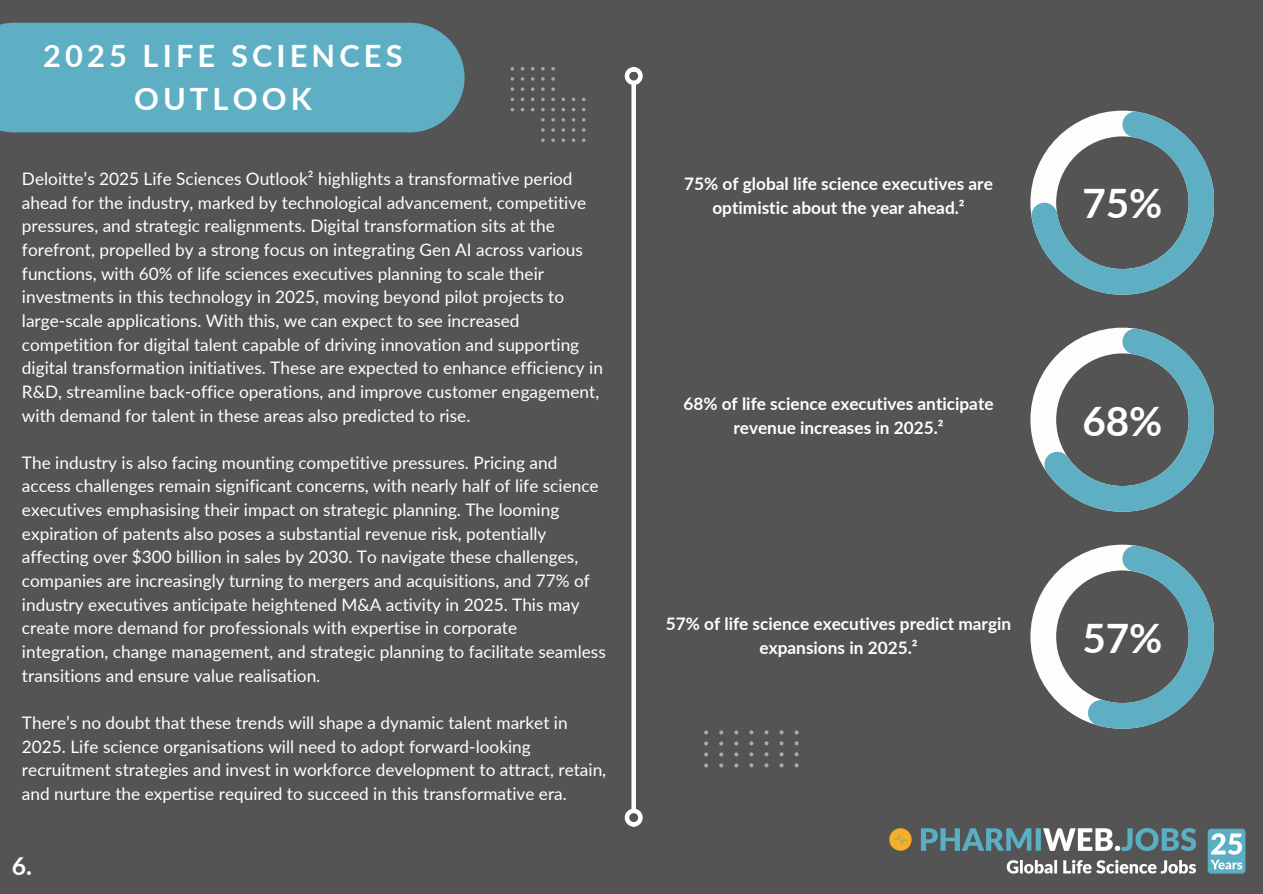
<style>
.page{position:relative;width:1263px;height:894px;background:#fff}
.page>*{position:absolute;margin:0;border:0;box-sizing:border-box;transform-origin:0 0}
.t1{font:700 40.5px "Lato";color:#fff}
.t2{font:700 30.75px/42.8px "Lato";letter-spacing:.135em;color:#fff;text-align:center}
.t3{font:700 24.75px "Lato";color:#fff}
.t4{font:17.25px/23.7px "Lato";color:#fff}
.t5{font:700 17.25px/23.7px "Lato";color:#fff;text-align:center}
</style>
<div class="page">
<div style="left:0;top:0;width:1263px;height:893px;background:#545454"></div>
<div style="left:631px;top:84px;width:5px;height:725px;background:#fff"></div>
<div style="left:625px;top:67px;width:18px;height:18px;border:4px solid #fff;border-radius:50%"></div>
<div style="left:625px;top:808px;width:18px;height:18px;border:4px solid #fff;border-radius:50%"></div>
<img style="left:890px;top:828px;width:355px;height:46px">
<div style="left:0;top:23px;width:465px;height:109px;background:#5eafc4"></div>
<svg style="left:541px;top:67px;width:4px;height:3px"></svg>
<svg style="left:551px;top:67px;width:4px;height:3px"></svg>
<svg style="left:511px;top:77px;width:3px;height:4px"></svg>
<svg style="left:521px;top:77px;width:3px;height:4px"></svg>
<svg style="left:531px;top:77px;width:3px;height:4px"></svg>
<svg style="left:541px;top:77px;width:4px;height:4px"></svg>
<svg style="left:551px;top:77px;width:4px;height:4px"></svg>
<svg style="left:511px;top:87px;width:3px;height:4px"></svg>
<svg style="left:521px;top:87px;width:3px;height:4px"></svg>
<svg style="left:541px;top:87px;width:4px;height:4px"></svg>
<svg style="left:551px;top:87px;width:4px;height:4px"></svg>
<svg style="left:541px;top:98px;width:4px;height:3px"></svg>
<svg style="left:551px;top:98px;width:4px;height:3px"></svg>
<svg style="left:541px;top:108px;width:4px;height:3px"></svg>
<svg style="left:551px;top:108px;width:4px;height:3px"></svg>
<svg style="left:541px;top:118px;width:4px;height:3px"></svg>
<svg style="left:541px;top:128px;width:4px;height:4px"></svg>
<svg style="left:551px;top:128px;width:4px;height:4px"></svg>
<svg style="left:562px;top:128px;width:3px;height:4px"></svg>
<svg style="left:572px;top:128px;width:3px;height:4px"></svg>
<svg style="left:582px;top:128px;width:3px;height:4px"></svg>
<svg style="left:541px;top:138px;width:4px;height:4px"></svg>
<svg style="left:551px;top:138px;width:4px;height:4px"></svg>
<svg style="left:562px;top:138px;width:3px;height:4px"></svg>
<svg style="left:572px;top:138px;width:3px;height:4px"></svg>
<svg style="left:749px;top:730px;width:4px;height:4px"></svg>
<svg style="left:749px;top:741px;width:4px;height:4px"></svg>
<svg style="left:749px;top:752px;width:4px;height:4px"></svg>
<svg style="left:749px;top:763px;width:4px;height:4px"></svg>
<svg style="left:734px;top:730px;width:4px;height:4px"></svg>
<svg style="left:734px;top:741px;width:4px;height:4px"></svg>
<svg style="left:734px;top:752px;width:4px;height:4px"></svg>
<svg style="left:734px;top:763px;width:4px;height:4px"></svg>
<svg style="left:719px;top:730px;width:4px;height:4px"></svg>
<svg style="left:719px;top:741px;width:4px;height:4px"></svg>
<svg style="left:719px;top:752px;width:4px;height:4px"></svg>
<svg style="left:719px;top:763px;width:4px;height:4px"></svg>
<svg style="left:704px;top:730px;width:4px;height:4px"></svg>
<svg style="left:704px;top:741px;width:4px;height:4px"></svg>
<svg style="left:704px;top:752px;width:4px;height:4px"></svg>
<svg style="left:704px;top:763px;width:4px;height:4px"></svg>
<svg style="left:764px;top:730px;width:4px;height:4px"></svg>
<svg style="left:764px;top:741px;width:4px;height:4px"></svg>
<svg style="left:764px;top:752px;width:4px;height:4px"></svg>
<svg style="left:764px;top:763px;width:4px;height:4px"></svg>
<svg style="left:779px;top:730px;width:4px;height:4px"></svg>
<svg style="left:779px;top:741px;width:4px;height:4px"></svg>
<svg style="left:779px;top:752px;width:4px;height:4px"></svg>
<svg style="left:779px;top:763px;width:4px;height:4px"></svg>
<svg style="left:795px;top:730px;width:4px;height:4px"></svg>
<svg style="left:795px;top:741px;width:4px;height:4px"></svg>
<svg style="left:795px;top:752px;width:4px;height:4px"></svg>
<svg style="left:795px;top:763px;width:4px;height:4px"></svg>
<svg style="left:1030px;top:111px;width:184px;height:184px"></svg>
<svg style="left:1030px;top:327px;width:184px;height:184px"></svg>
<svg style="left:1030px;top:544px;width:184px;height:184px"></svg>
<p class="t2" style="left:43px;top:34px;width:361px">2025 LIFE SCIENCES<br>OUTLOOK</p>
<h2 class="t4" style="left:22px;top:166px;width:583px">Deloitte’s 2025 Life Sciences Outlook² highlights a transformative period ahead for the industry, marked by technological advancement, competitive pressures, and strategic realignments. Digital transformation sits at the forefront, propelled by a strong focus on integrating Gen AI across various functions, with 60% of life sciences executives planning to scale their investments in this technology in 2025, moving beyond pilot projects to large-scale applications. With this, we can expect to see increased competition for digital talent capable of driving innovation and supporting digital transformation initiatives. These are expected to enhance efficiency in R&amp;D, streamline back-office operations, and improve customer engagement, with demand for talent in these areas also predicted to rise.</h2>
<p class="t4" style="left:22px;top:450px;width:585px">The industry is also facing mounting competitive pressures. Pricing and access challenges remain significant concerns, with nearly half of life science executives emphasising their impact on strategic planning. The looming expiration of patents also poses a substantial revenue risk, potentially affecting over $300 billion in sales by 2030. To navigate these challenges, companies are increasingly turning to mergers and acquisitions, and 77% of industry executives anticipate heightened M&amp;A activity in 2025. This may create more demand for professionals with expertise in corporate integration, change management, and strategic planning to facilitate seamless transitions and ensure value realisation.</p>
<p class="t4" style="left:22px;top:710px;width:586px">There’s no doubt that these trends will shape a dynamic talent market in 2025. Life science organisations will need to adopt forward-looking recruitment strategies and invest in workforce development to attract, retain, and nurture the expertise required to succeed in this transformative era.</p>
<p class="t3" style="left:12px;top:850px;width:22px">6.</p>
<h3 class="t5" style="left:684px;top:171px;width:310px">75% of global life science executives are optimistic about the year ahead.²</h3>
<p class="t1" style="left:1082px;top:178px;width:82px">75%</p>
<p class="t5" style="left:683px;top:391px;width:312px">68% of life science executives anticipate revenue increases in 2025.²</p>
<h4 class="t1" style="left:1082px;top:395px;width:82px">68%</h4>
<p class="t5" style="left:666px;top:611px;width:347px">57% of life science executives predict margin expansions in 2025.²</p>
<h1 class="t1" style="left:1082px;top:612px;width:82px">57%</h1>
</div>
